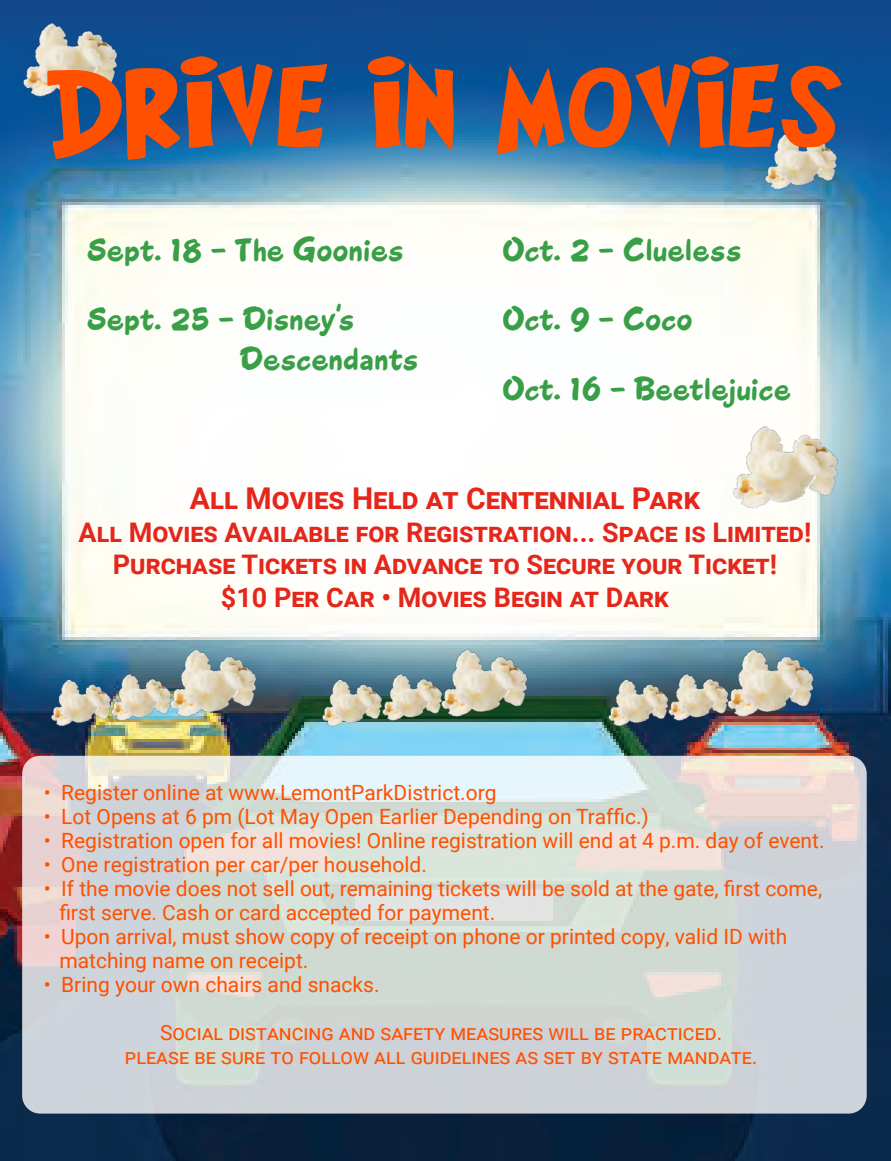
<style>
.page{position:relative;width:891px;height:1161px;background:#fff}
.page>*{position:absolute;margin:0;border:0;box-sizing:border-box;transform-origin:0 0}
.t1{font:115.5px "lucy";color:#ff5000}
.t2{font:33px "CAC Moose";color:#399f47}
.t3{font:700 30px "Roboto";color:#e5261b}
.t4{font:700 27px "Roboto";color:#e5261b}
.t5{font:21px "Roboto";color:#ff5000}
</style>
<div class="page">
<img style="left:0;top:0;width:891px;height:1161px">
<svg style="left:22px;top:756px;width:845px;height:358px;background:#d5dad8"></svg>
<img style="left:2px;top:0;width:165px;height:137px">
<img style="left:710px;top:378px;width:181px;height:175px">
<img style="left:749px;top:106px;width:126px;height:114px">
<img style="left:422px;top:617px;width:151px;height:137px">
<img style="left:369px;top:652px;width:105px;height:94px">
<img style="left:309px;top:657px;width:105px;height:95px">
<img style="left:151px;top:617px;width:151px;height:137px">
<img style="left:98px;top:652px;width:105px;height:94px">
<img style="left:38px;top:657px;width:105px;height:95px">
<img style="left:708px;top:617px;width:152px;height:137px">
<img style="left:655px;top:652px;width:105px;height:94px">
<img style="left:595px;top:657px;width:105px;height:95px">
<p class="t1" style="left:46px;top:16px;width:800px">DRIVE IN MOVIES</p>
<p class="t2" style="left:86px;top:230px;width:319px">Sept. 18 - The Goonies</p>
<p class="t2" style="left:86px;top:300px;width:270px">Sept. 25 - Disney’s</p>
<p class="t2" style="left:239px;top:339px;width:180px">Descendants</p>
<p class="t2" style="left:502px;top:230px;width:241px">Oct. 2 - Clueless</p>
<p class="t2" style="left:502px;top:300px;width:192px">Oct. 9 - Coco</p>
<p class="t2" style="left:502px;top:369px;width:291px">Oct. 16 - Beetlejuice</p>
<p class="t3" style="left:190px;top:478px;width:511px">All Movies Held at Centennial Park</p>
<p class="t4" style="left:79px;top:513px;width:734px">All Movies Available for Registration... Space is Limited!</p>
<p class="t4" style="left:113px;top:546px;width:666px">Purchase Tickets in Advance to Secure your Ticket!</p>
<p class="t4" style="left:221px;top:578px;width:449px">$10 Per Car • Movies Begin at Dark</p>
<p class="t5" style="left:44px;top:778px;width:454px">• Register online at www.LemontParkDistrict.org</p>
<p class="t5" style="left:44px;top:802px;width:607px">• Lot Opens at 6 pm (Lot May Open Earlier Depending on Traffic.)</p>
<p class="t5" style="left:44px;top:826px;width:782px">• Registration open for all movies! Online registration will end at 4 p.m. day of event.</p>
<p class="t5" style="left:44px;top:850px;width:385px">• One registration per car/per household.</p>
<p class="t5" style="left:44px;top:874px;width:780px">• If the movie does not sell out, remaining tickets will be sold at the gate, first come,</p>
<p class="t5" style="left:59px;top:898px;width:437px">first serve. Cash or card accepted for payment.</p>
<p class="t5" style="left:44px;top:922px;width:745px">• Upon arrival, must show copy of receipt on phone or printed copy, valid ID with</p>
<p class="t5" style="left:59px;top:946px;width:251px">matching name on receipt.</p>
<p class="t5" style="left:44px;top:970px;width:337px">• Bring your own chairs and snacks.</p>
<p class="t5" style="left:160px;top:1018px;width:564px">Social distancing and safety measures will be practiced.</p>
<p class="t5" style="left:125px;top:1042px;width:634px">please be sure to follow all guidelines as set by state mandate.</p>
</div>
